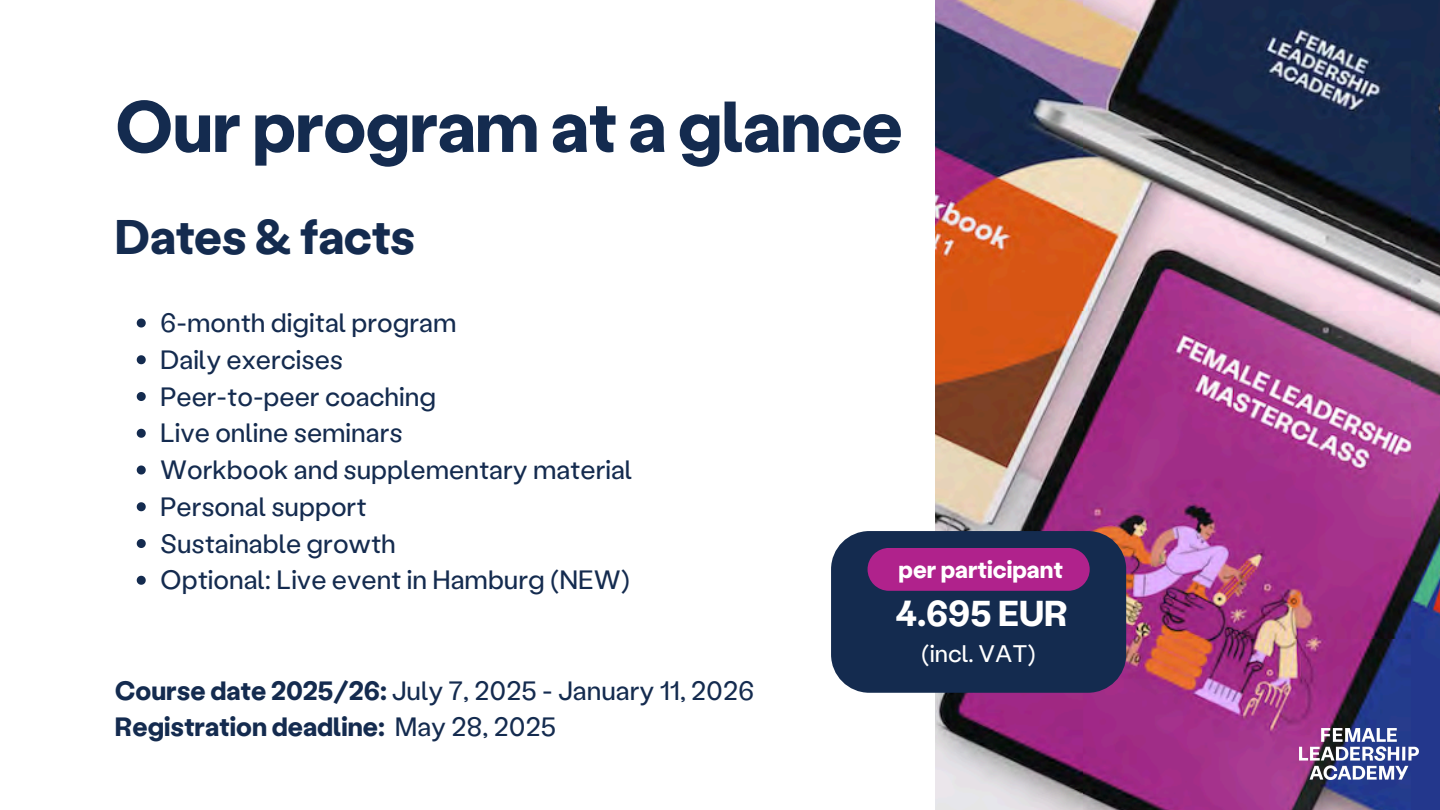
<style>
.page{position:relative;width:1440px;height:810px;background:#fff}
.page>*{position:absolute;margin:0;border:0;box-sizing:border-box;transform-origin:0 0}
.t1{font:700 72px "Labil Grotesk";letter-spacing:-.01em;color:#142b4f}
.t2{font:700 48.6px "Labil Grotesk";letter-spacing:-.01em;color:#142b4f}
.t3{font:700 36px "Labil Grotesk";color:#fff}
.t4{font:26.5px "Labil Grotesk";color:#142b4f}
.t5{font:700 26.5px/36.8px "Labil Grotesk";color:#142b4f}
.t6{font:700 24px "Labil Grotesk";color:#fff}
.t7{font:24px "Labil Grotesk";color:#fff}
.s1{font-weight:400}
</style>
<div class="page">
<img style="left:935px;top:0;width:505px;height:810px">
<svg style="left:137px;top:319px;width:9px;height:9px"></svg>
<svg style="left:137px;top:355px;width:9px;height:9px"></svg>
<svg style="left:137px;top:392px;width:9px;height:9px"></svg>
<svg style="left:137px;top:429px;width:9px;height:9px"></svg>
<svg style="left:137px;top:466px;width:9px;height:9px"></svg>
<svg style="left:137px;top:502px;width:9px;height:9px"></svg>
<svg style="left:137px;top:539px;width:9px;height:9px"></svg>
<svg style="left:137px;top:576px;width:9px;height:9px"></svg>
<div style="left:831px;top:531px;width:295px;height:162px;background:#142b4f;border-radius:38px"></div>
<div style="left:868px;top:548px;width:222px;height:43px;background:#b0228c"></div>
<img style="left:1299px;top:729px;width:120px;height:51px">
<p class="t1" style="left:115px;top:77px;width:789px">Our program at a glance</p>
<p class="t2" style="left:115px;top:204px;width:302px">Dates &amp; facts</p>
<p class="t4" style="left:160px;top:304px;width:298px">6-month digital program</p>
<h1 class="t4" style="left:160px;top:341px;width:185px">Daily exercises</h1>
<h2 class="t4" style="left:160px;top:378px;width:278px">Peer-to-peer coaching</h2>
<p class="t4" style="left:160px;top:415px;width:244px">Live online seminars</p>
<p class="t4" style="left:160px;top:451px;width:474px">Workbook and supplementary material</p>
<p class="t4" style="left:160px;top:488px;width:208px">Personal support</p>
<p class="t4" style="left:160px;top:525px;width:237px">Sustainable growth</p>
<p class="t4" style="left:160px;top:562px;width:472px">Optional: Live event in Hamburg (NEW)</p>
<p class="t5" style="left:115px;top:671px;width:641px">Course date 2025/26: <span class="s1">July 7, 2025 - January 11, 2026<br></span>Registration deadline: <span class="s1">May 28, 2025</span></p>
<h4 class="t6" style="left:899px;top:553px;width:166px">per participant</h4>
<p class="t3" style="left:896px;top:589px;width:174px">4.695 EUR</p>
<p class="t7" style="left:921px;top:638px;width:116px">(incl. VAT)</p>
</div>
